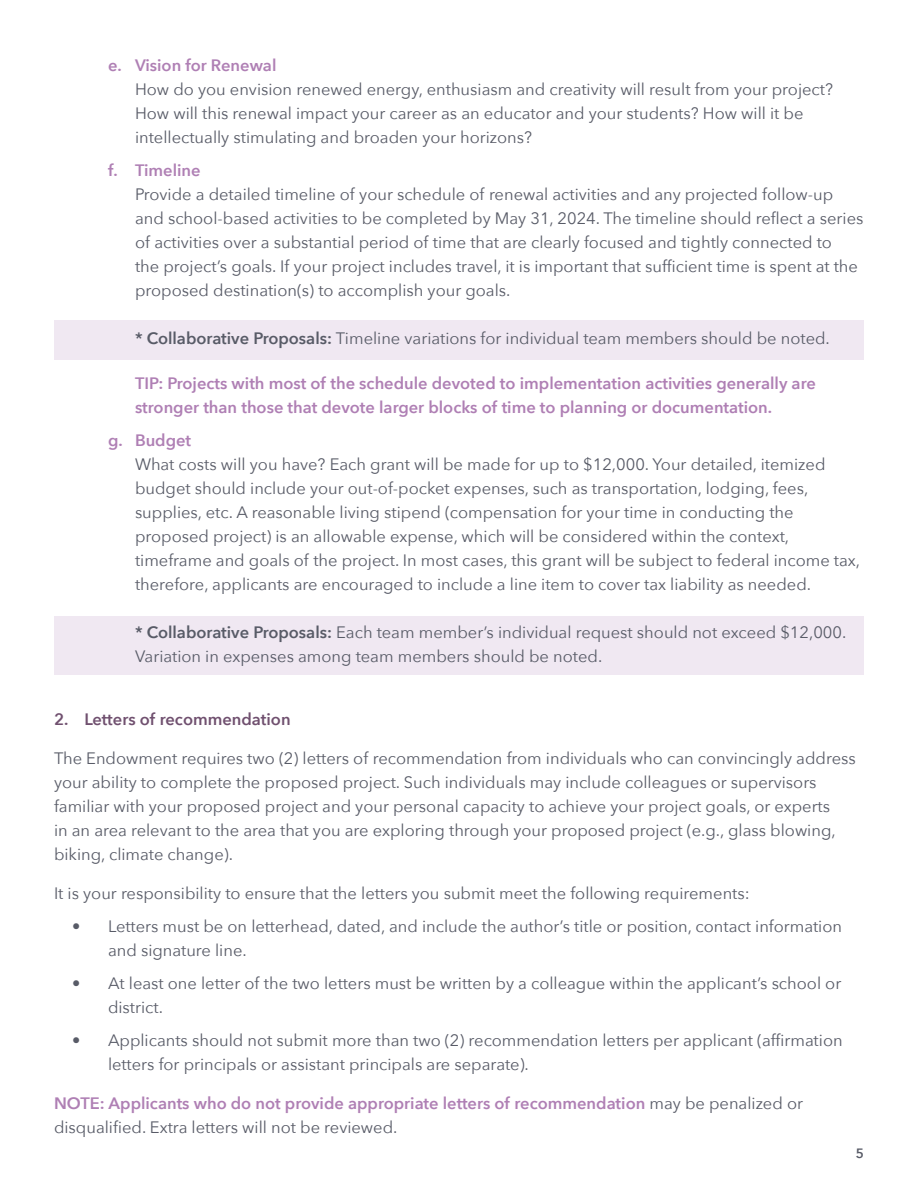
<style>
.page{position:relative;width:918px;height:1188px;background:#fff}
.page>*{position:absolute;margin:0;border:0;box-sizing:border-box;transform-origin:0 0}
.t1{font:16.5px/24px "Avenir Next";color:#585b67}
.t2{font:600 16.5px/24px "Avenir Next";color:#af7fb4}
.t3{font:600 16.5px "Avenir Next";color:#70506f}
.t4{font:600 13.5px "Avenir Next";color:#585b67}
.s1{font-weight:600;color:#af7fb4}
.s2{font-weight:600}
.s3{font-weight:400;color:#585b67}
</style>
<div class="page">
<div style="left:54px;top:320px;width:810px;height:40px;background:#f0e8f2"></div>
<div style="left:54px;top:616px;width:810px;height:59px;background:#f0e8f2"></div>
<p class="t1" style="left:135px;top:52px;width:700px;text-indent:-27px"><span class="s1">e. Vision for Renewal<br></span>How do you envision renewed energy, enthusiasm and creativity will result from your project?<br>How will this renewal impact your career as an educator and your students? How will it be intellectually stimulating and broaden your horizons?</p>
<p class="t1" style="left:135px;top:157px;width:730px;text-indent:-27px"><span class="s1">f. Timeline<br></span>Provide a detailed timeline of your schedule of renewal activities and any projected follow-up and school-based activities to be completed by May 31, 2024. The timeline should reflect a series of activities over a substantial period of time that are clearly focused and tightly connected to<br>the project’s goals. If your project includes travel, it is important that sufficient time is spent at the proposed destination(s) to accomplish your goals.</p>
<p class="t1" style="left:135px;top:325px;width:696px"><span class="s2">* Collaborative Proposals:</span> Timeline variations for individual team members should be noted.</p>
<p class="t2" style="left:135px;top:370px;width:682px">TIP: Projects with most of the schedule devoted to implementation activities generally are stronger than those that devote larger blocks of time to planning or documentation.</p>
<p class="t1" style="left:135px;top:427px;width:727px;text-indent:-27px"><span class="s1">g. Budget<br></span>What costs will you have? Each grant will be made for up to $12,000. Your detailed, itemized budget should include your out-of-pocket expenses, such as transportation, lodging, fees, supplies, etc. A reasonable living stipend (compensation for your time in conducting the proposed project) is an allowable expense, which will be considered within the context, timeframe and goals of the project. In most cases, this grant will be subject to federal income tax, therefore, applicants are encouraged to include a line item to cover tax liability as needed.</p>
<p class="t1" style="left:135px;top:619px;width:713px"><span class="s2">* Collaborative Proposals:</span> Each team member’s individual request should not exceed $12,000.<br>Variation in expenses among team members should be noted.</p>
<p class="t3" style="left:54px;top:705px;width:238px">2. Letters of recommendation</p>
<p class="t1" style="left:54px;top:745px;width:803px">The Endowment requires two (2) letters of recommendation from individuals who can convincingly address your ability to complete the proposed project. Such individuals may include colleagues or supervisors familiar with your proposed project and your personal capacity to achieve your project goals, or experts<br>in an area relevant to the area that you are exploring through your proposed project (e.g., glass blowing, biking, climate change).</p>
<p class="t1" style="left:54px;top:880px;width:697px">It is your responsibility to ensure that the letters you submit meet the following requirements:</p>
<p class="t1" style="left:108px;top:913px;width:736px;text-indent:-36px">• Letters must be on letterhead, dated, and include the author’s title or position, contact information and signature line.</p>
<p class="t1" style="left:108px;top:970px;width:735px;text-indent:-36px">• At least one letter of the two letters must be written by a colleague within the applicant’s school or district.</p>
<p class="t1" style="left:108px;top:1027px;width:736px;text-indent:-36px">• Applicants should not submit more than two (2) recommendation letters per applicant (affirmation letters for principals or assistant principals are separate).</p>
<p class="t2" style="left:54px;top:1090px;width:751px">NOTE: Applicants who do not provide appropriate letters of recommendation <span class="s3">may be penalized or disqualified. Extra letters will not be reviewed.</span></p>
<p class="t4" style="left:856px;top:1142px;width:10px">5</p>
</div>
